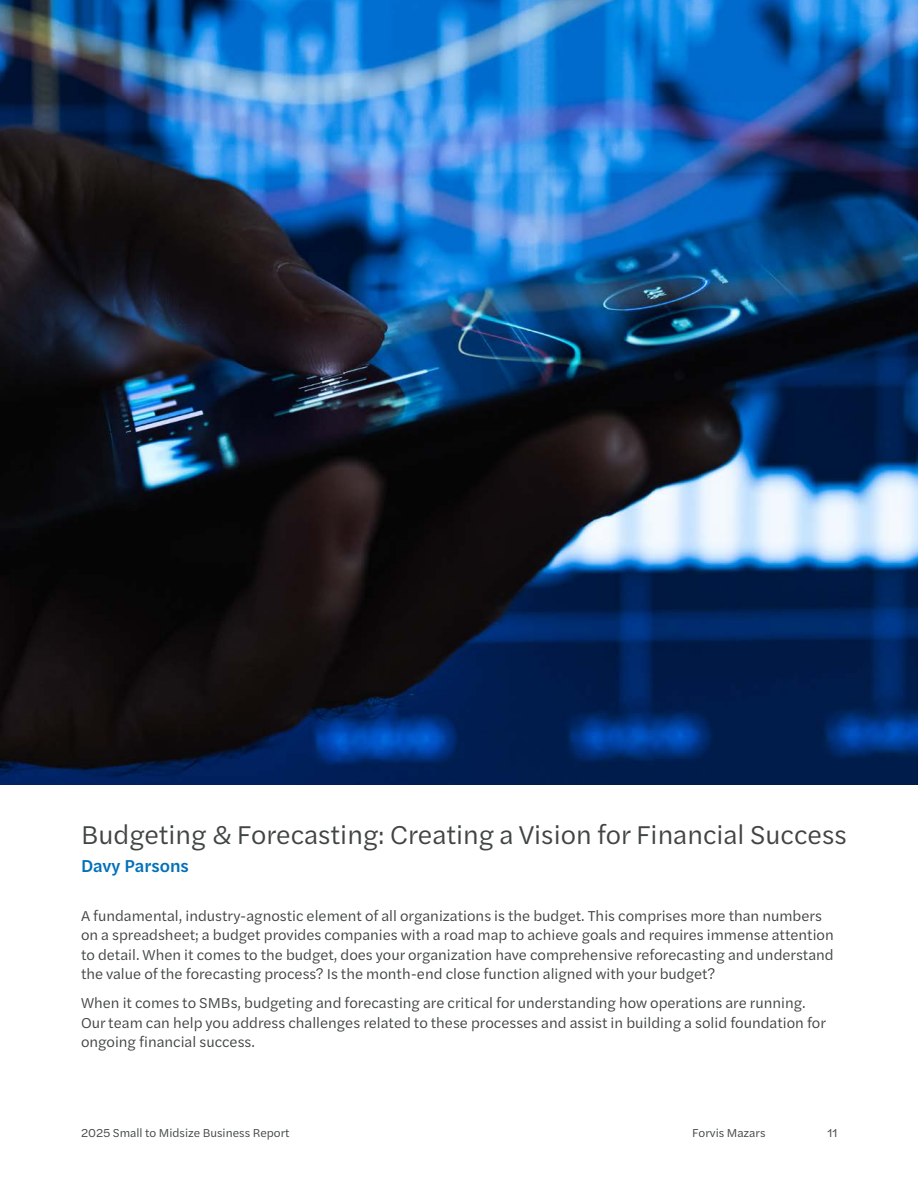
<style>
.page{position:relative;width:918px;height:1188px;background:#fff}
.page>*{position:absolute;margin:0;border:0;box-sizing:border-box;transform-origin:0 0}
.t1{font:27px "Halyard Text";color:#3f4540}
.t2{font:500 18px "Halyard Text";color:#0070b9}
.t3{font:15px/19.5px "Halyard Text";color:#3f4540}
.t4{font:12px "Halyard Text";color:#3f4540}
</style>
<div class="page">
<img style="left:0;top:0;width:918px;height:784px">
<h1 class="t1" style="left:81px;top:815px;width:767px">Budgeting &amp; Forecasting: Creating a Vision for Financial Success</h1>
<p class="t2" style="left:81px;top:853px;width:109px">Davy Parsons</p>
<p class="t3" style="left:81px;top:905px;width:754px">A fundamental, industry-agnostic element of all organizations is the budget. This comprises more than numbers on a spreadsheet; a budget provides companies with a road map to achieve goals and requires immense attention to detail. When it comes to the budget, does your organization have comprehensive reforecasting and understand the value of the forecasting process? Is the month-end close function aligned with your budget?</p>
<p class="t3" style="left:81px;top:993px;width:746px">When it comes to SMBs, budgeting and forecasting are critical for understanding how operations are running.<br>Our team can help you address challenges related to these processes and assist in building a solid foundation for ongoing financial success.</p>
<p class="t4" style="left:81px;top:1124px;width:210px">2025 Small to Midsize Business Report</p>
<p class="t4" style="left:692px;top:1124px;width:75px">Forvis Mazars</p>
<p class="t4" style="left:827px;top:1124px;width:12px">11</p>
</div>
